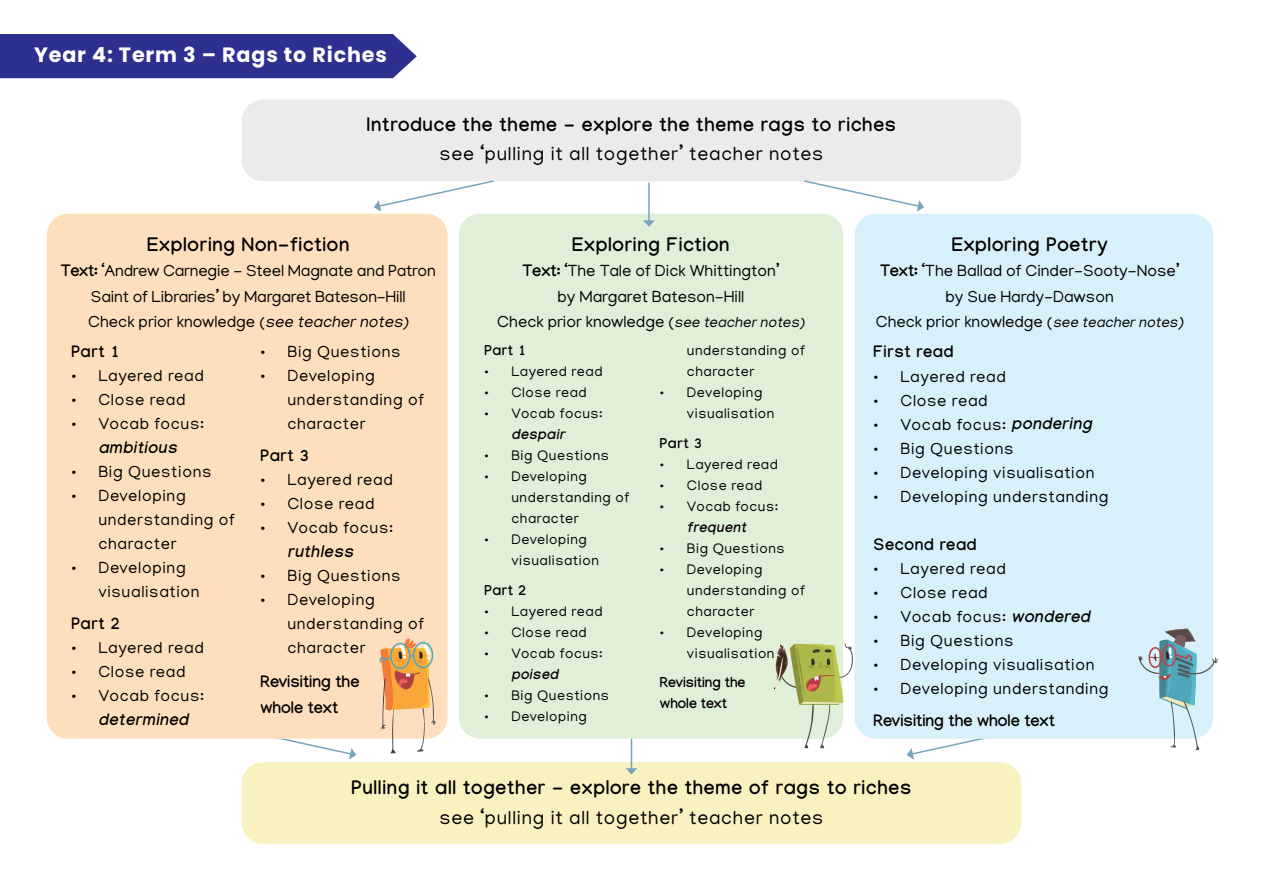
<style>
.page{position:relative;width:1263px;height:893px;background:#fff}
.page>*{position:absolute;margin:0;border:0;box-sizing:border-box;transform-origin:0 0}
.t1{font:700 20.7px "Poppins";letter-spacing:.04em;color:#fff}
.t2{font:700 19.5px "Manjari";letter-spacing:.04em;color:#000}
.t3{font:19.5px "Manjari";letter-spacing:.04em;color:#000}
.t4{font:16.5px/24px "Manjari";letter-spacing:.04em;color:#000}
.t5{font:16.5px/25.5px "Manjari";color:#000;text-align:center}
.t6{font:16.5px/25.5px "Manjari";letter-spacing:-.01em;color:#000;text-align:center}
.t7{font:700 16.5px/25.5px "Manjari";color:#000}
.t8{font:italic 700 16.5px "Manjari";color:#000}
.t9{font:700 16.5px "Manjari";letter-spacing:.04em;color:#000}
.t10{font:14.25px/21px "Manjari";letter-spacing:.04em;color:#000}
.t11{font:700 14.25px/21px "Manjari";color:#000}
.t12{font:italic 700 14.25px "Manjari";color:#000}
.s1{font-weight:700}
.s2{font-style:italic}
.s3{font-style:italic;font-size:15px}
.s4{font-weight:700;font-style:italic}
</style>
<div class="page">
<div style="left:242px;top:762px;width:779px;height:82px;background:#faf1c1;border-radius:21px"></div>
<svg style="left:280px;top:739px;width:76px;height:20px"></svg>
<svg style="left:907px;top:739px;width:76px;height:20px"></svg>
<hr style="left:631px;top:730px;width:1px;height:39px;background:#77a4bb">
<svg style="left:626px;top:768px;width:11px;height:6px"></svg>
<div style="left:0;top:34px;width:417px;height:44px;background:#2e308f"></div>
<div style="left:47px;top:214px;width:400px;height:525px;background:#fedfbd;border-radius:21px"></div>
<div style="left:459px;top:214px;width:384px;height:525px;background:#e0efd8;border-radius:21px"></div>
<div style="left:855px;top:214px;width:358px;height:525px;background:#d8f0f9;border-radius:21px"></div>
<svg style="left:1138px;top:629px;width:80px;height:121px"></svg>
<svg style="left:773px;top:643px;width:80px;height:105px"></svg>
<svg style="left:379px;top:638px;width:57px;height:115px"></svg>
<div style="left:242px;top:100px;width:779px;height:81px;background:#ebebed;border-radius:21px"></div>
<svg style="left:374px;top:180px;width:120px;height:32px"></svg>
<svg style="left:804px;top:180px;width:120px;height:32px"></svg>
<hr style="left:648px;top:183px;width:2px;height:38px;background:#77a4bb">
<svg style="left:643px;top:220px;width:12px;height:7px"></svg>
<p class="t1" style="left:34px;top:43px;width:354px">Year 4: Term 3 – Rags to Riches</p>
<p class="t2" style="left:367px;top:112px;width:531px">Introduce the theme - explore the theme rags to riches</p>
<p class="t3" style="left:439px;top:142px;width:385px">see ‘pulling it all together’ teacher notes</p>
<p class="t2" style="left:147px;top:233px;width:204px">Exploring Non-fiction</p>
<p class="t6" style="left:61px;top:258px;width:376px"><span class="s1">Text:</span> ‘Andrew Carnegie - Steel Magnate and Patron<br>Saint of Libraries’ by Margaret Bateson-Hill<br>Check prior knowledge (<span class="s2">see teachernotes)</span></p>
<p class="t7" style="left:71px;top:338px;width:50px">Part 1</p>
<p class="t4" style="left:71px;top:363px;width:134px">• Layered read</p>
<p class="t4" style="left:71px;top:387px;width:116px">• Close read</p>
<p class="t4" style="left:71px;top:411px;width:134px">• Vocab focus:</p>
<p class="t8" style="left:98px;top:437px;width:85px">ambitious</p>
<p class="t4" style="left:71px;top:459px;width:142px">• Big Questions</p>
<p class="t4" style="left:98px;top:483px;width:138px;text-indent:-27px">• Developing understanding of character</p>
<p class="t4" style="left:98px;top:555px;width:103px;text-indent:-27px">• Developing visualisation</p>
<p class="t7" style="left:71px;top:611px;width:50px">Part 2</p>
<p class="t4" style="left:71px;top:636px;width:134px">• Layered read</p>
<p class="t4" style="left:71px;top:660px;width:116px">• Close read</p>
<p class="t4" style="left:71px;top:684px;width:134px">• Vocab focus:</p>
<p class="t8" style="left:98px;top:710px;width:96px">determined</p>
<p class="t4" style="left:260px;top:339px;width:142px">• Big Questions</p>
<p class="t4" style="left:287px;top:363px;width:138px;text-indent:-27px">• Developing understanding of character</p>
<p class="t7" style="left:260px;top:443px;width:50px">Part 3</p>
<p class="t4" style="left:260px;top:468px;width:134px">• Layered read</p>
<p class="t4" style="left:260px;top:492px;width:116px">• Close read</p>
<p class="t4" style="left:260px;top:516px;width:134px">• Vocab focus:</p>
<p class="t8" style="left:287px;top:542px;width:72px">ruthless</p>
<p class="t4" style="left:260px;top:563px;width:142px">• Big Questions</p>
<p class="t4" style="left:287px;top:588px;width:138px;text-indent:-27px">• Developing understanding of character</p>
<p class="t7" style="left:260px;top:669px;width:101px">Revisiting the whole text</p>
<p class="t2" style="left:572px;top:233px;width:159px">Exploring Fiction</p>
<p class="t5" style="left:497px;top:258px;width:313px"><span class="s1">Text:</span> ‘The Tale of Dick Whittington’<br>by Margaret Bateson-Hill<br>Check prior knowledge (<span class="s3">see teachernotes)</span></p>
<p class="t11" style="left:484px;top:340px;width:44px">Part 1</p>
<p class="t10" style="left:484px;top:361px;width:120px">• Layered read</p>
<p class="t10" style="left:484px;top:382px;width:104px">• Close read</p>
<p class="t10" style="left:484px;top:403px;width:120px">• Vocab focus:</p>
<p class="t12" style="left:511px;top:426px;width:59px">despair</p>
<p class="t10" style="left:484px;top:445px;width:126px">• Big Questions</p>
<p class="t10" style="left:511px;top:466px;width:119px;text-indent:-27px">• Developing understanding of character</p>
<p class="t10" style="left:511px;top:529px;width:89px;text-indent:-27px">• Developing visualisation</p>
<p class="t11" style="left:484px;top:579px;width:44px">Part 2</p>
<p class="t10" style="left:484px;top:600px;width:120px">• Layered read</p>
<p class="t10" style="left:484px;top:621px;width:104px">• Close read</p>
<p class="t10" style="left:484px;top:642px;width:120px">• Vocab focus:</p>
<p class="t12" style="left:511px;top:665px;width:52px">poised</p>
<p class="t10" style="left:484px;top:684px;width:126px">• Big Questions</p>
<p class="t10" style="left:484px;top:705px;width:104px">• Developing</p>
<p class="t10" style="left:687px;top:340px;width:119px">understanding of character</p>
<p class="t10" style="left:687px;top:382px;width:89px;text-indent:-27px">• Developing visualisation</p>
<p class="t11" style="left:660px;top:432px;width:44px">Part 3</p>
<p class="t10" style="left:660px;top:453px;width:120px">• Layered read</p>
<p class="t10" style="left:660px;top:474px;width:104px">• Close read</p>
<p class="t10" style="left:660px;top:495px;width:120px">• Vocab focus:</p>
<p class="t12" style="left:687px;top:518px;width:65px">frequent</p>
<p class="t10" style="left:660px;top:537px;width:126px">• Big Questions</p>
<p class="t10" style="left:687px;top:558px;width:119px;text-indent:-27px">• Developing understanding of character</p>
<p class="t10" style="left:687px;top:621px;width:89px;text-indent:-27px">• Developing visualisation</p>
<p class="t11" style="left:660px;top:672px;width:87px">Revisiting the whole text</p>
<p class="t2" style="left:952px;top:233px;width:157px">Exploring Poetry</p>
<p class="t5" style="left:876px;top:258px;width:314px"><span class="s1">Text:</span> ‘The Ballad of Cinder-Sooty-Nose’ by Sue Hardy-Dawson<br>Check prior knowledge (<span class="s3">see teachernotes</span><span class="s2">)</span></p>
<p class="t9" style="left:873px;top:342px;width:82px">First read</p>
<p class="t4" style="left:873px;top:364px;width:134px">• Layered read</p>
<p class="t4" style="left:873px;top:388px;width:116px">• Close read</p>
<p class="t4" style="left:873px;top:412px;width:225px">• Vocab focus: <span class="s4">pondering</span></p>
<p class="t4" style="left:873px;top:436px;width:142px">• Big Questions</p>
<p class="t4" style="left:873px;top:460px;width:223px">• Developing visualisation</p>
<p class="t4" style="left:873px;top:484px;width:236px">• Developing understanding</p>
<p class="t9" style="left:873px;top:534px;width:105px">Second read</p>
<p class="t4" style="left:873px;top:556px;width:134px">• Layered read</p>
<p class="t4" style="left:873px;top:580px;width:116px">• Close read</p>
<p class="t4" style="left:873px;top:604px;width:223px">• Vocab focus: <span class="s4">wondered</span></p>
<p class="t4" style="left:873px;top:628px;width:142px">• Big Questions</p>
<p class="t4" style="left:873px;top:652px;width:223px">• Developing visualisation</p>
<p class="t4" style="left:873px;top:676px;width:236px">• Developing understanding</p>
<p class="t7" style="left:873px;top:708px;width:183px">Revisiting the whole text</p>
<p class="t2" style="left:351px;top:776px;width:561px">Pulling it all together - explore the theme of rags to riches</p>
<p class="t3" style="left:439px;top:805px;width:385px">see ‘pulling it all together’ teacher notes</p>
</div>
